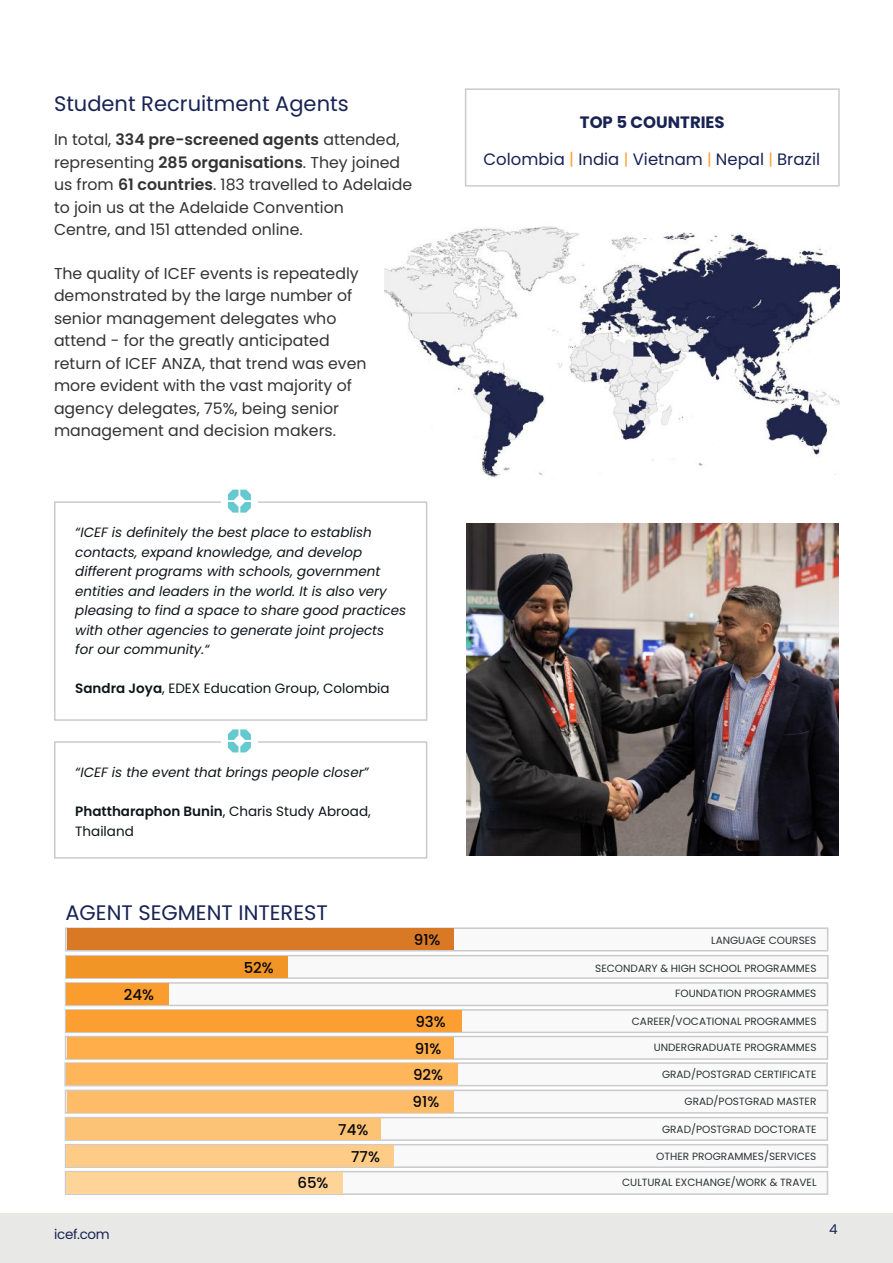
<style>
.page{position:relative;width:893px;height:1263px;background:#fff}
.page>*{position:absolute;margin:0;border:0;box-sizing:border-box;transform-origin:0 0}
.t1{font:21px "Poppins";color:#182353}
.t2{font:16.5px "Poppins";color:#182353}
.t3{font:700 16.5px "Poppins";color:#182353}
.t4{font:15.75px/22.5px "Poppins";color:#333}
.t5{font:500 15px/26.7px "Poppins";color:#05060b}
.t6{font:italic 13.5px/19.5px "Poppins";color:#0e1518}
.t7{font:13.5px/19.5px "Poppins";color:#0e1518}
.t8{font:13.5px "Poppins";letter-spacing:-.025em;color:#182353}
.t9{font:10.5px "Poppins";color:#2a3232}
.s1{font-weight:600}
.s2{color:#fc9f35}
.s3{font-size:15.75px;color:#fc9f35}
</style>
<div class="page">
<div style="left:0;top:1213px;width:893px;height:50px;background:#e8e8e7"></div>
<div style="left:465px;top:88px;width:375px;height:99px;border:2px solid #cbcacc"></div>
<div style="left:54px;top:501px;width:373px;height:220px;border:2px solid #cbcacc"></div>
<div style="left:221px;top:497px;width:37px;height:12px;background:#fff"></div>
<svg style="left:228px;top:490px;width:23px;height:23px"></svg>
<img style="left:467px;top:524px;width:372px;height:332px">
<img style="left:384px;top:226px;width:456px;height:252px">
<div style="left:65px;top:1009px;width:763px;height:24px;background:#f9f9f9;border:2px solid #cbcacc"></div>
<div style="left:65px;top:1036px;width:763px;height:24px;background:#f9f9f9;border:2px solid #cbcacc"></div>
<div style="left:64px;top:1062px;width:764px;height:24px;background:#f9f9f9;border:2px solid #cbcacc"></div>
<div style="left:65px;top:1089px;width:763px;height:25px;background:#f9f9f9;border:2px solid #cbcacc"></div>
<div style="left:65px;top:1117px;width:763px;height:24px;background:#f9f9f9;border:2px solid #cbcacc"></div>
<div style="left:65px;top:1171px;width:763px;height:24px;background:#f9f9f9;border:2px solid #cbcacc"></div>
<div style="left:67px;top:1172px;width:276px;height:21px;background:#fed499"></div>
<div style="left:65px;top:1144px;width:763px;height:24px;background:#f9f9f9;border:2px solid #cbcacc"></div>
<div style="left:67px;top:1145px;width:327px;height:21px;background:#fecc86"></div>
<div style="left:67px;top:1118px;width:314px;height:21px;background:#fcc377"></div>
<div style="left:67px;top:1091px;width:386px;height:21px;background:#febb68"></div>
<div style="left:67px;top:1064px;width:391px;height:21px;background:#ffb65a"></div>
<div style="left:67px;top:1037px;width:386px;height:21px;background:#ffae49"></div>
<div style="left:67px;top:1010px;width:395px;height:22px;background:#fc9f33"></div>
<div style="left:65px;top:982px;width:763px;height:24px;background:#f9f9f9;border:2px solid #cbcacc"></div>
<div style="left:67px;top:983px;width:102px;height:22px;background:#fb9d2e"></div>
<div style="left:65px;top:955px;width:764px;height:24px;background:#f9f9f9;border:2px solid #cbcacc"></div>
<div style="left:67px;top:956px;width:221px;height:21px;background:#f19526"></div>
<div style="left:65px;top:927px;width:763px;height:24px;background:#f9f9f9;border:2px solid #cbcacc"></div>
<div style="left:67px;top:929px;width:386px;height:21px;background:#da7925"></div>
<div style="left:54px;top:741px;width:373px;height:118px;border:2px solid #cbcacc"></div>
<div style="left:221px;top:737px;width:37px;height:12px;background:#fff"></div>
<svg style="left:228px;top:729px;width:23px;height:23px"></svg>
<h1 class="t1" style="left:54px;top:92px;width:296px">Student Recruitment Agents</h1>
<p class="t4" style="left:54px;top:128px;width:360px">In total, <span class="s1">334 pre-screened agents</span> attended, representing <span class="s1">285 organisations</span>. They joined us from <span class="s1">61 countries</span>. 183 travelled to Adelaide to join us at the Adelaide Convention<br>Centre, and 151 attended online.</p>
<p class="t4" style="left:54px;top:262px;width:314px">The quality of ICEF events is repeatedly demonstrated by the large number of senior management delegates who attend - for the greatly anticipated return of ICEF ANZA, that trend was even more evident with the vast majority of agency delegates, 75%, being senior management and decision makers.</p>
<p class="t6" style="left:75px;top:523px;width:332px">“ICEF is definitely the best place to establish contacts, expand knowledge, and develop different programs with schools, government entities and leaders in the world. It is also very pleasing to find a space to share good practices with other agencies to generate joint projects<br>for our community.“</p>
<p class="t7" style="left:75px;top:679px;width:316px"><span class="s1">Sandra Joya</span>, EDEX Education Group, Colombia</p>
<p class="t6" style="left:75px;top:763px;width:295px">“ICEF is the event that brings people closer”</p>
<p class="t7" style="left:75px;top:802px;width:297px"><span class="s1">Phattharaphon Bunin</span>, Charis Study Abroad,<br>Thailand</p>
<h1 class="t1" style="left:65px;top:900px;width:264px">AGENT SEGMENT INTEREST</h1>
<p class="t5" style="left:124px;top:981px;width:32px">24%</p>
<p class="t5" style="left:244px;top:955px;width:32px">52%</p>
<p class="t5" style="left:338px;top:1116px;width:31px">74%</p>
<p class="t5" style="left:351px;top:1143px;width:30px">77%</p>
<p class="t5" style="left:414px;top:926px;width:28px">91%</p>
<p class="t5" style="left:413px;top:1008px;width:35px">93%<br>91%<br>92%<br>91%</p>
<p class="t3" style="left:580px;top:112px;width:146px">TOP 5 COUNTRIES</p>
<p class="t2" style="left:483px;top:150px;width:338px">Colombia <span class="s2">|</span> India <span class="s3">|</span> Vietnam <span class="s3">|</span> Nepal <span class="s3">|</span> Brazil</p>
<p class="t9" style="left:711px;top:934px;width:107px">LANGUAGE COURSES</p>
<p class="t9" style="left:595px;top:962px;width:223px">SECONDARY &amp; HIGH SCHOOL PROGRAMMES</p>
<p class="t9" style="left:675px;top:987px;width:143px">FOUNDATION PROGRAMMES</p>
<p class="t9" style="left:632px;top:1015px;width:186px">CAREER/VOCATIONAL PROGRAMMES</p>
<p class="t9" style="left:654px;top:1041px;width:164px">UNDERGRADUATE PROGRAMMES</p>
<p class="t9" style="left:662px;top:1068px;width:156px">GRAD/POSTGRAD CERTIFICATE</p>
<p class="t9" style="left:685px;top:1095px;width:133px">GRAD/POSTGRAD MASTER</p>
<p class="t9" style="left:662px;top:1123px;width:156px">GRAD/POSTGRAD DOCTORATE</p>
<p class="t9" style="left:656px;top:1150px;width:162px">OTHER PROGRAMMES/SERVICES</p>
<p class="t5" style="left:297px;top:1170px;width:33px">65%</p>
<p class="t9" style="left:622px;top:1176px;width:196px">CULTURAL EXCHANGE/WORK &amp; TRAVEL</p>
<p class="t8" style="left:54px;top:1226px;width:57px">icef.com</p>
<p class="t8" style="left:829px;top:1221px;width:10px">4</p>
</div>
